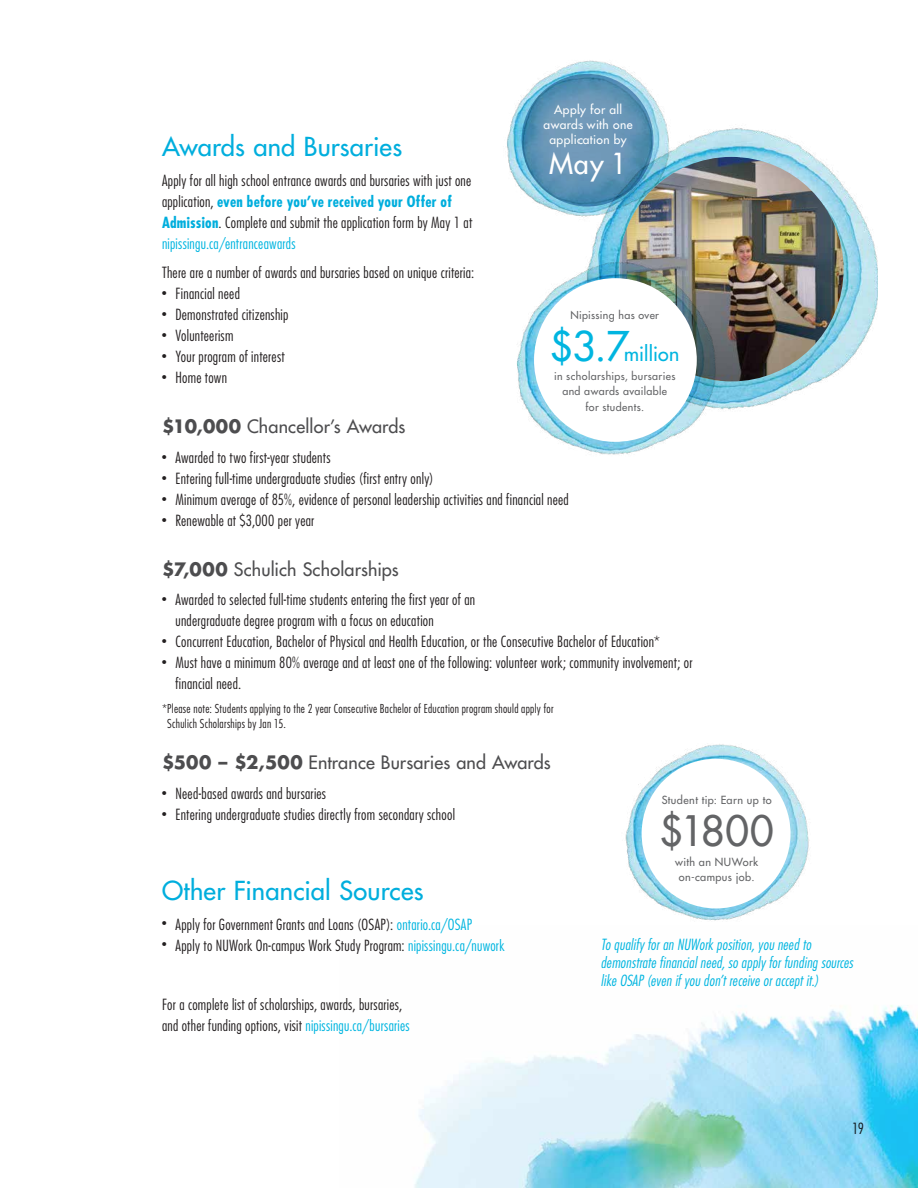
<style>
.page{position:relative;width:918px;height:1188px;background:#fff}
.page>*{position:absolute;margin:0;border:0;box-sizing:border-box;transform-origin:0 0}
.t1{font:500 40.8px "Futura Std";color:#636466}
.t2{font:500 28.2px "Futura Std";color:#fff}
.t3{font:500 25.5px "Futura Std";letter-spacing:.005em;color:#00aedd}
.t4{font:500 19.65px "Futura Std";letter-spacing:.005em;color:#00b5e0}
.t5{font:500 18px "Futura Std";letter-spacing:.005em;color:#4d4d4f}
.Paragraph_space_afte{font:300 condensed 15px/21px "Futura Std";letter-spacing:.015em;color:#231f20}
.Italic_Pull_quote{font:italic 300 condensed 15px/18px "Futura Std";letter-spacing:.015em;color:#00b5e0}
.Paragraph_space_afte-2{font:300 condensed 12px/15px "Futura Std";letter-spacing:.025em;color:#231f20}
.t6{font:500 12px/15px "Futura Std";letter-spacing:.035em;color:#fff;text-align:center}
.t7{font:500 10.95px/15px "Futura Std";letter-spacing:.035em;color:#636466;text-align:center}
.t8{font:500 10.65px/15.6px "Futura Std";letter-spacing:.035em;color:#636466;text-align:center}
.s1{font-weight:700;color:#00aedd}
.s2{color:#00b5e0}
.s3{font-size:10.5px}
.s4{font-weight:700}
.s5{font-size:39.9px}
</style>
<div class="page">
<img style="left:414px;top:1005px;width:504px;height:183px">
<img style="left:625px;top:744px;width:184px;height:177px">
<div style="left:641px;top:758px;width:150px;height:151px;background:#fff;border-radius:50%"></div>
<img style="left:507px;top:60px;width:157px;height:157px">
<svg style="left:521px;top:74px;width:133px;height:133px;background:#5e92b3"></svg>
<img style="left:582px;top:114px;width:296px;height:296px">
<img style="left:619px;top:157px;width:225px;height:224px;border-radius:112px">
<img style="left:517px;top:256px;width:204px;height:199px">
<div style="left:534px;top:278px;width:163px;height:164px;background:#fff;border-radius:50%"></div>
<p class="t6" style="left:544px;top:102px;width:91px">Apply for all awards with one application by</p>
<p class="t2" style="left:549px;top:146px;width:79px">May 1</p>
<h2 class="t3" style="left:162px;top:131px;width:242px">Awards and Bursaries</h2>
<p class="Paragraph_space_afte" style="left:162px;top:170px;width:312px">Apply for all high school entrance awards and bursaries with just one application, <span class="s1">even before you’ve received your Offer of Admission</span>. Complete and submit the application form by May 1 at <span class="s2">nipissingu.ca/entranceawards</span></p>
<p class="Paragraph_space_afte" style="left:162px;top:262px;width:314px">There are a number of awards and bursaries based on unique criteria:</p>
<p class="Paragraph_space_afte" style="left:162px;top:283px;width:79px"><span class="s3">•</span> Financial need</p>
<p class="Paragraph_space_afte" style="left:162px;top:304px;width:128px"><span class="s3">•</span> Demonstrated citizenship</p>
<p class="Paragraph_space_afte" style="left:162px;top:325px;width:73px"><span class="s3">•</span> Volunteerism</p>
<p class="Paragraph_space_afte" style="left:162px;top:346px;width:124px"><span class="s3">•</span> Your program of interest</p>
<p class="Paragraph_space_afte" style="left:162px;top:367px;width:67px"><span class="s3">•</span> Home town</p>
<h3 class="t5" style="left:162px;top:415px;width:245px"><span class="s4">$10,000</span> Chancellor’s Awards</h3>
<p class="Paragraph_space_afte" style="left:162px;top:447px;width:170px"><span class="s3">•</span> Awarded to two first-year students</p>
<p class="Paragraph_space_afte" style="left:162px;top:468px;width:273px"><span class="s3">•</span> Entering full-time undergraduate studies (first entry only)</p>
<p class="Paragraph_space_afte" style="left:162px;top:489px;width:408px"><span class="s3">•</span> Minimum average of 85%, evidence of personal leadership activities and financial need</p>
<p class="Paragraph_space_afte" style="left:162px;top:510px;width:154px"><span class="s3">•</span> Renewable at $3,000 per year</p>
<h3 class="t5" style="left:162px;top:558px;width:238px"><span class="s4">$7,000</span> Schulich Scholarships</h3>
<p class="Paragraph_space_afte" style="left:176px;top:589px;width:301px;text-indent:-14px"><span class="s3">•</span> Awarded to selected full-time students entering the first year of an undergraduate degree program with a focus on education</p>
<p class="Paragraph_space_afte" style="left:162px;top:631px;width:500px"><span class="s3">•</span> Concurrent Education, Bachelor of Physical and Health Education, or the Consecutive Bachelor of Education*</p>
<p class="Paragraph_space_afte" style="left:176px;top:652px;width:519px;text-indent:-14px"><span class="s3">•</span> Must have a minimum 80% average and at least one of the following: volunteer work; community involvement; or financial need.</p>
<p class="Paragraph_space_afte-2" style="left:167px;top:701px;width:388px;text-indent:-5px">*Please note: Students applying to the 2 year Consecutive Bachelor of Education program should apply for<br>Schulich Scholarships by Jan 15.</p>
<h3 class="t5" style="left:162px;top:751px;width:390px"><span class="s4">$500 – $2,500</span> Entrance Bursaries and Awards</h3>
<p class="Paragraph_space_afte" style="left:162px;top:783px;width:166px"><span class="s3">•</span> Need-based awards and bursaries</p>
<p class="Paragraph_space_afte" style="left:162px;top:804px;width:294px"><span class="s3">•</span> Entering undergraduate studies directly from secondary school</p>
<p class="t8" style="left:570px;top:308px;width:90px">Nipissing has over</p>
<p class="t4" style="left:550px;top:341px;width:131px"><span class="s5">$3.7</span>million</p>
<p class="t8" style="left:554px;top:368px;width:123px">in scholarships, bursaries and awards available<br>for students.</p>
<p class="t7" style="left:662px;top:792px;width:112px">Student tip: Earn up to</p>
<h1 class="t1" style="left:659px;top:806px;width:116px">$1800</h1>
<p class="t7" style="left:675px;top:854px;width:85px">with an NUWork on-campus job.</p>
<h2 class="t3" style="left:162px;top:875px;width:263px">Other Financial Sources</h2>
<p class="Paragraph_space_afte" style="left:162px;top:914px;width:312px"><span class="s3">•</span> Apply for Government Grants and Loans (OSAP): <span class="s2">ontario.ca/OSAP</span></p>
<p class="Paragraph_space_afte" style="left:162px;top:935px;width:344px"><span class="s3">•</span> Apply to NUWork On-campus Work Study Program: <span class="s2">nipissingu.ca/nuwork</span></p>
<p class="Italic_Pull_quote" style="left:601px;top:936px;width:254px">To qualify for an NUWork position, you need to demonstrate financial need, so apply for funding sources like OSAP (even if you don’t receive or accept it.)</p>
<p class="Paragraph_space_afte" style="left:162px;top:994px;width:249px">For a complete list of scholarships, awards, bursaries, and other funding options, visit <span class="s2">nipissingu.ca/bursaries</span></p>
<p class="Paragraph_space_afte" style="left:852px;top:1118px;width:13px">19</p>
</div>
